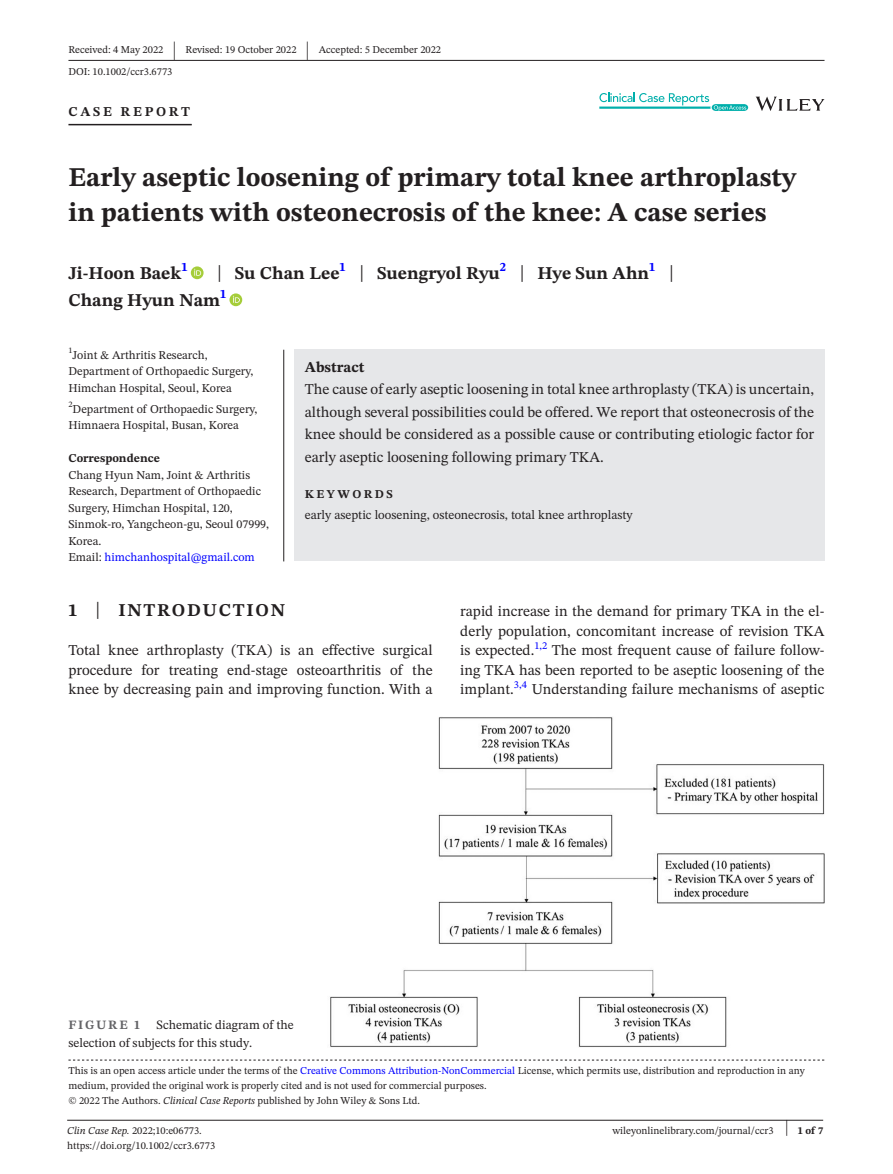
<style>
.page{position:relative;width:893px;height:1174px;background:#fff}
.page>*{position:absolute;margin:0;border:0;box-sizing:border-box;transform-origin:0 0}
.t1{font:700 27px/34.5px "STIX Two Text";color:#231f20}
.t2{font:25.65px "STIX Two Text";color:#231f20;scale:.49 1}
.t3{font:700 18px/27px "STIX Two Text";color:#231f20}
.t4{font:700 18px "STIX Two Text";letter-spacing:.1em;color:#231f20}
.t5{font:15px/19.5px "STIX Two Text";color:#231f20;text-align:justify}
.t6{font:700 15px "STIX Two Text";color:#231f20}
.t7{font:700 13.5px "STIX Two Text";letter-spacing:.2em;color:#231f20}
.t8{font:12.75px/18px "STIX Two Text";color:#231f20}
.t9{font:700 12.75px "STIX Two Text";letter-spacing:.14em;color:#636366}
.t10{font:12px/16.5px "STIX Two Text";color:#231f20}
.t11{font:700 12px "STIX Two Text";color:#231f20}
.t12{font:700 12px "STIX Two Text";letter-spacing:.2em;color:#231f20}
.t13{font:10.5px/15px "STIX Two Text";color:#231f20}
.t14{font:10.5px "STIX Two Text";color:#00f}
.t15{font:700 10.5px "STIX Two Text";color:#231f20}
.s1{font-weight:400;font-size:23.4px}
.s2{color:#00f}
.s3{font-weight:400;font-size:23.7px}
.s4{font-style:italic}
.s5{font-weight:400;font-size:22.2px}
</style>
<div class="page">
<hr style="left:67px;top:1119px;width:756px;height:1px;background:#231f20">
<svg style="left:756px;top:97px;width:68px;height:14px"></svg>
<svg style="left:599px;top:93px;width:149px;height:18px"></svg>
<hr style="left:68px;top:60px;width:756px;height:1px;background:#231f20">
<hr style="left:68px;top:124px;width:124px;height:1px;background:#231f20">
<svg style="left:191px;top:266px;width:13px;height:13px"></svg>
<svg style="left:194px;top:269px;width:7px;height:7px"></svg>
<svg style="left:229px;top:293px;width:13px;height:13px"></svg>
<svg style="left:233px;top:296px;width:7px;height:7px"></svg>
<svg style="left:68px;top:1059px;width:756px;height:1px"></svg>
<hr style="left:283px;top:350px;width:1px;height:211px;background:#231f20">
<div style="left:294px;top:350px;width:530px;height:179px;background:#e6e7e9"></div>
<div style="left:294px;top:528px;width:530px;height:33px;background:#e6e7e9"></div>
<img style="left:330px;top:717px;width:494px;height:330px">
<p class="t13" style="left:68px;top:42px;width:96px">Received: 4 May 2022</p>
<h2 class="t2" style="left:173px;top:32px;width:8px">|</h2>
<p class="t13" style="left:186px;top:42px;width:112px">Revised: 19 October 2022</p>
<h2 class="t2" style="left:306px;top:32px;width:8px">|</h2>
<p class="t13" style="left:319px;top:42px;width:124px">Accepted: 5 December 2022</p>
<p class="t13" style="left:68px;top:64px;width:105px">DOI: 10.1002/ccr3.6773</p>
<p class="t7" style="left:68px;top:101px;width:123px">CASE REPORT</p>
<h1 class="t1" style="left:68px;top:161px;width:729px">Early aseptic loosening of primary total knee arthroplasty in patients with osteonecrosis of the knee: A case series</h1>
<p class="t3" style="left:68px;top:260px;width:121px">Ji-Hoon Baek<sup>1</sup></p>
<p class="t3" style="left:68px;top:260px;width:607px;text-indent:149px"><span class="s1">|</span> Su Chan Lee<sup>1</sup> <span class="s1">|</span> Suengryol Ryu<sup>2</sup> <span class="s1">|</span> Hye Sun Ahn<sup>1</sup> <span class="s1">|<br></span>Chang Hyun Nam<sup>1</sup></p>
<p class="t10" style="left:68px;top:346px;width:186px"><sup>1</sup>Joint &amp; Arthritis Research,<br>Department of Orthopaedic Surgery,<br>Himchan Hospital, Seoul, Korea</p>
<p class="t10" style="left:68px;top:400px;width:190px"><sup>2</sup>Department of Orthopaedic Surgery,<br>Himnaera Hospital, Busan, Korea</p>
<p class="t11" style="left:68px;top:450px;width:93px">Correspondence</p>
<p class="t10" style="left:68px;top:466px;width:202px">Chang Hyun Nam, Joint &amp; Arthritis<br>Research, Department of Orthopaedic<br>Surgery, Himchan Hospital, 120,<br>Sinmok-ro, Yangcheon-gu, Seoul 07999,<br>Korea.<br>Email: <span class="s2">himchanhospital@gmail.com</span></p>
<p class="t6" style="left:305px;top:356px;width:61px">Abstract</p>
<p class="t5" style="left:305px;top:378px;width:511px;line-height:22.5px">The cause of early aseptic loosening in total knee arthroplasty (TKA) is uncertain, although several possibilities could be offered. We report that osteonecrosis of the knee should be considered as a possible cause or contributing etiologic factor for early aseptic loosening following primary TKA.</p>
<p class="t12" style="left:305px;top:485px;width:90px">KEYWORDS</p>
<p class="t8" style="left:305px;top:505px;width:329px">early aseptic loosening, osteonecrosis, total knee arthroplasty</p>
<p class="t4" style="left:68px;top:597px;width:218px">1 <span class="s3">|</span> INTRODUCTION</p>
<p class="t5" style="left:68px;top:640px;width:366px">Total knee arthroplasty (TKA) is an effective surgical procedure for treating end-stage osteoarthritis of the knee by decreasing pain and improving function. With a</p>
<p class="t5" style="left:460px;top:601px;width:366px">rapid increase in the demand for primary TKA in the el&shy;derly population, concomitant increase of revision TKA is expected.</p>
<p class="t14" style="left:534px;top:637px;width:14px">1,2</p>
<p class="t5" style="left:460px;top:640px;width:366px;text-indent:92px">The most frequent cause of failure follow&shy;ing TKA has been reported to be aseptic loosening of the implant.</p>
<p class="t14" style="left:514px;top:676px;width:14px">3,4</p>
<p class="t5" style="left:532px;top:679px;width:294px">Understanding failure mechanisms of aseptic</p>
<p class="t8" style="left:68px;top:1016px;width:227px;text-indent:88px">Schematic diagram of the selection of subjects for this study.</p>
<p class="t9" style="left:68px;top:1016px;width:73px">FIGURE 1</p>
<p class="t13" style="left:68px;top:1063px;width:738px">This is an open access article under the terms of the <span class="s2">Creative Commons Attribution-NonCommercial</span> License, which permits use, distribution and reproduction in any medium, provided the original work is properly cited and is not used for commercial purposes.<br>© 2022 The Authors. <span class="s4">Clinical Case Reports</span> published by John Wiley &amp; Sons Ltd.</p>
<p class="t13" style="left:67px;top:1123px;width:136px"><span class="s4">Clin Case Rep.</span> 2022;10:e06773.</p>
<p class="t15" style="left:785px;top:1123px;width:39px"><span class="s5">|</span> 1 of 7</p>
<p class="t13" style="left:67px;top:1138px;width:150px">https://doi.org/10.1002/ccr3.6773</p>
<p class="t13" style="left:612px;top:1123px;width:163px">wileyonlinelibrary.com/journal/ccr3</p>
</div>
